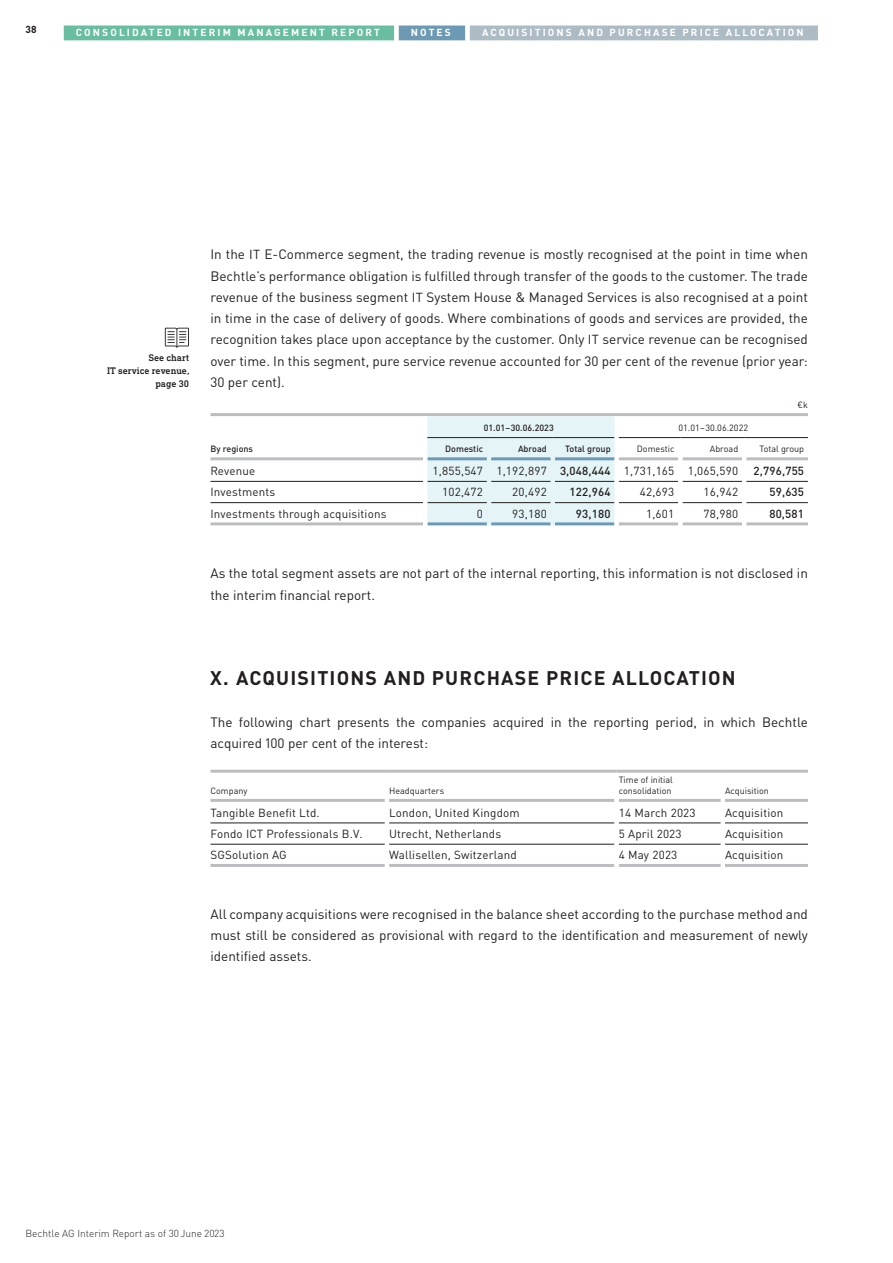
<style>
.page{position:relative;width:893px;height:1263px;background:#fff}
.page>*{position:absolute;margin:0;border:0;box-sizing:border-box;transform-origin:0 0}
.t1{font:700 19.5px "Bechtle DIN";letter-spacing:.06em;color:#231f20}
.t2{font:13.5px/21.3px "Bechtle DIN";color:#231f20;text-align:justify}
.t3{font:11.7px "Bechtle DIN";letter-spacing:.015em;color:#231f20}
.t4{font:500 11.7px "Bechtle DIN";letter-spacing:.015em;color:#231f20}
.t5{font:700 10.2px "Bechtle DIN";letter-spacing:.21em;color:#fff}
.t6{font:300 10.2px "DIN Pro";color:#231f20}
.t7{font:700 10.2px "Bechtle DIN";color:#231f20}
.t8{font:500 9.75px/12.8px "DIN Next Slab Pro";color:#231f20;text-align:right}
.t9{font:9px/10.6px "Bechtle DIN";color:#231f20}
.t10{font:500 9px "Bechtle DIN";color:#231f20}
.s1{font-size:12.9px}
.s2{font-weight:500}
</style>
<div class="page">
<svg style="left:165px;top:328px;width:24px;height:20px"></svg>
<hr style="left:210px;top:413px;width:598px;height:3px;background:#bcbdc0">
<div style="left:427px;top:416px;width:187px;height:106px;background:#e4f4f7"></div>
<hr style="left:427px;top:502px;width:60px;height:1px;background:#231f20">
<hr style="left:491px;top:502px;width:60px;height:1px;background:#231f20">
<hr style="left:555px;top:502px;width:59px;height:1px;background:#231f20">
<hr style="left:427px;top:522px;width:60px;height:3px;background:#6c99b3">
<hr style="left:491px;top:522px;width:60px;height:3px;background:#6c99b3">
<hr style="left:555px;top:522px;width:59px;height:3px;background:#6c99b3">
<hr style="left:487px;top:459px;width:4px;height:22px;background:#e4f4f7">
<hr style="left:551px;top:459px;width:4px;height:22px;background:#e4f4f7">
<hr style="left:427px;top:481px;width:60px;height:1px;background:#231f20">
<hr style="left:491px;top:481px;width:60px;height:1px;background:#231f20">
<hr style="left:555px;top:481px;width:59px;height:1px;background:#231f20">
<hr style="left:487px;top:481px;width:4px;height:22px;background:#e4f4f7">
<hr style="left:551px;top:481px;width:4px;height:22px;background:#e4f4f7">
<hr style="left:487px;top:503px;width:4px;height:22px;background:#e4f4f7">
<hr style="left:551px;top:503px;width:4px;height:22px;background:#e4f4f7">
<hr style="left:210px;top:522px;width:213px;height:3px;background:#bcbdc0">
<hr style="left:210px;top:457px;width:213px;height:3px;background:#bcbdc0">
<hr style="left:619px;top:457px;width:59px;height:3px;background:#bcbdc0">
<hr style="left:682px;top:457px;width:60px;height:3px;background:#bcbdc0">
<hr style="left:746px;top:457px;width:62px;height:3px;background:#bcbdc0">
<hr style="left:427px;top:457px;width:60px;height:3px;background:#6c99b3">
<hr style="left:491px;top:457px;width:60px;height:3px;background:#6c99b3">
<hr style="left:555px;top:457px;width:59px;height:3px;background:#6c99b3">
<hr style="left:487px;top:438px;width:4px;height:21px;background:#e4f4f7">
<hr style="left:551px;top:438px;width:4px;height:21px;background:#e4f4f7">
<hr style="left:619px;top:522px;width:59px;height:3px;background:#bcbdc0">
<hr style="left:682px;top:522px;width:60px;height:3px;background:#bcbdc0">
<hr style="left:746px;top:522px;width:62px;height:3px;background:#bcbdc0">
<hr style="left:210px;top:481px;width:213px;height:1px;background:#231f20">
<hr style="left:210px;top:502px;width:213px;height:1px;background:#231f20">
<hr style="left:619px;top:481px;width:59px;height:1px;background:#231f20">
<hr style="left:682px;top:481px;width:60px;height:1px;background:#231f20">
<hr style="left:746px;top:481px;width:62px;height:1px;background:#231f20">
<hr style="left:619px;top:502px;width:59px;height:1px;background:#231f20">
<hr style="left:682px;top:502px;width:60px;height:1px;background:#231f20">
<hr style="left:746px;top:502px;width:62px;height:1px;background:#231f20">
<hr style="left:427px;top:437px;width:62px;height:1px;background:#231f20">
<hr style="left:489px;top:437px;width:64px;height:1px;background:#231f20">
<hr style="left:553px;top:437px;width:61px;height:1px;background:#231f20">
<hr style="left:619px;top:437px;width:61px;height:1px;background:#231f20">
<hr style="left:680px;top:437px;width:64px;height:1px;background:#231f20">
<hr style="left:744px;top:437px;width:64px;height:1px;background:#231f20">
<hr style="left:210px;top:799px;width:175px;height:3px;background:#bcbdc0">
<hr style="left:389px;top:799px;width:225px;height:3px;background:#bcbdc0">
<hr style="left:619px;top:799px;width:102px;height:3px;background:#bcbdc0">
<hr style="left:725px;top:799px;width:83px;height:3px;background:#bcbdc0">
<hr style="left:210px;top:864px;width:175px;height:3px;background:#bcbdc0">
<hr style="left:389px;top:864px;width:225px;height:3px;background:#bcbdc0">
<hr style="left:619px;top:864px;width:102px;height:3px;background:#bcbdc0">
<hr style="left:725px;top:864px;width:83px;height:3px;background:#bcbdc0">
<hr style="left:210px;top:770px;width:177px;height:3px;background:#bcbdc0">
<hr style="left:387px;top:770px;width:230px;height:3px;background:#bcbdc0">
<hr style="left:617px;top:770px;width:106px;height:3px;background:#bcbdc0">
<hr style="left:723px;top:770px;width:85px;height:3px;background:#bcbdc0">
<hr style="left:210px;top:823px;width:175px;height:1px;background:#231f20">
<hr style="left:210px;top:844px;width:175px;height:1px;background:#231f20">
<hr style="left:389px;top:823px;width:225px;height:1px;background:#231f20">
<hr style="left:389px;top:844px;width:225px;height:1px;background:#231f20">
<hr style="left:619px;top:823px;width:102px;height:1px;background:#231f20">
<hr style="left:619px;top:844px;width:102px;height:1px;background:#231f20">
<hr style="left:725px;top:823px;width:83px;height:1px;background:#231f20">
<hr style="left:725px;top:844px;width:83px;height:1px;background:#231f20">
<div style="left:64px;top:26px;width:330px;height:14px;background:#69bda0"></div>
<div style="left:399px;top:26px;width:66px;height:14px;background:#6c99b3"></div>
<div style="left:470px;top:26px;width:348px;height:14px;background:#acbbc4"></div>
<p class="t7" style="left:26px;top:21px;width:12px">38</p>
<p class="t5" style="left:76px;top:24px;width:305px">CONSOLIDATED INTERIM MANAGEMENT REPORT</p>
<p class="t5" style="left:411px;top:24px;width:41px">NOTES</p>
<p class="t5" style="left:482px;top:24px;width:17px">ACQUISITIONS</p>
<p class="t5" style="left:578px;top:24px;width:9px">AND</p>
<p class="t5" style="left:609px;top:24px;width:18px">PURCHASE</p>
<p class="t5" style="left:682px;top:24px;width:17px">PRICE</p>
<p class="t5" style="left:726px;top:24px;width:17px">ALLOCATION</p>
<p class="t8" style="left:107px;top:352px;width:84px">See chart<br>IT service revenue, page 30</p>
<p class="t2" style="left:210px;top:243px;width:599px">In the <span class="s1">IT</span> E-Commerce segment, the trading revenue is mostly recognised at the point in time when Bechtle’s performance obligation is fulfilled through transfer of the goods to the customer. The trade revenue of the business segment <span class="s1">IT</span> System House &amp; Managed Services is also recognised at a point in time in the case of delivery of goods. Where combinations of goods and services are provided, the recognition takes place upon acceptance by the customer. Only <span class="s1">IT</span> service revenue can be recognised over time. In this segment, pure service revenue accounted for 30 per cent of the revenue (prior year:<br>30 per cent).</p>
<p class="t10" style="left:484px;top:421px;width:71px">01.01–30.06.2023</p>
<p class="t9" style="left:678px;top:422px;width:71px">01.01–30.06.2022</p>
<p class="t9" style="left:797px;top:399px;width:12px">€k</p>
<p class="t10" style="left:210px;top:442px;width:44px">By regions</p>
<p class="t10" style="left:445px;top:442px;width:39px">Domestic</p>
<p class="t10" style="left:518px;top:442px;width:30px">Abroad</p>
<p class="t10" style="left:565px;top:442px;width:47px">Total group</p>
<p class="t9" style="left:637px;top:443px;width:39px">Domestic</p>
<p class="t9" style="left:710px;top:443px;width:30px">Abroad</p>
<p class="t9" style="left:759px;top:443px;width:46px">Total group</p>
<p class="t3" style="left:210px;top:462px;width:46px">Revenue</p>
<p class="t3" style="left:433px;top:462px;width:307px">1,855,547 1,192,897 <span class="s2">3,048,444</span> 1,731,165 1,065,590</p>
<p class="t4" style="left:753px;top:461px;width:52px">2,796,755</p>
<p class="t3" style="left:210px;top:483px;width:66px">Investments</p>
<p class="t3" style="left:442px;top:483px;width:42px">102,472</p>
<p class="t3" style="left:512px;top:483px;width:36px">20,492</p>
<p class="t4" style="left:570px;top:482px;width:42px">122,964</p>
<p class="t3" style="left:640px;top:483px;width:36px">42,693</p>
<p class="t3" style="left:704px;top:483px;width:36px">16,942</p>
<p class="t4" style="left:769px;top:482px;width:36px">59,635</p>
<p class="t3" style="left:210px;top:504px;width:178px">Investments through acquisitions</p>
<p class="t3" style="left:477px;top:504px;width:8px">0</p>
<p class="t3" style="left:512px;top:504px;width:36px">93,180</p>
<p class="t4" style="left:576px;top:504px;width:36px">93,180</p>
<p class="t3" style="left:646px;top:504px;width:30px">1,601</p>
<p class="t3" style="left:704px;top:504px;width:36px">78,980</p>
<p class="t4" style="left:769px;top:504px;width:36px">80,581</p>
<p class="t2" style="left:210px;top:561px;width:599px">As the total segment assets are not part of the internal reporting, this information is not disclosed in the interim financial report.</p>
<h1 class="t1" style="left:210px;top:661px;width:527px">X. ACQUISITIONS AND PURCHASE PRICE ALLOCATION</h1>
<p class="t2" style="left:210px;top:710px;width:599px">The following chart presents the companies acquired in the reporting period, in which Bechtle acquired 100 per cent of the interest:</p>
<p class="t9" style="left:210px;top:784px;width:39px">Company</p>
<p class="t9" style="left:389px;top:784px;width:57px">Headquarters</p>
<p class="t9" style="left:619px;top:774px;width:56px">Time of initial consolidation</p>
<p class="t9" style="left:725px;top:784px;width:45px">Acquisition</p>
<p class="t3" style="left:210px;top:803px;width:111px">Tangible Benefit Ltd.</p>
<p class="t3" style="left:389px;top:803px;width:132px">London, United Kingdom</p>
<p class="t3" style="left:619px;top:803px;width:79px">14 March 2023</p>
<p class="t3" style="left:725px;top:803px;width:60px">Acquisition</p>
<p class="t3" style="left:210px;top:824px;width:154px">Fondo ICT Professionals B.V.</p>
<p class="t3" style="left:389px;top:824px;width:114px">Utrecht, Netherlands</p>
<p class="t3" style="left:619px;top:824px;width:65px">5 April 2023</p>
<p class="t3" style="left:725px;top:824px;width:60px">Acquisition</p>
<p class="t3" style="left:210px;top:846px;width:78px">SGSolution AG</p>
<p class="t3" style="left:389px;top:846px;width:129px">Wallisellen, Switzerland</p>
<p class="t3" style="left:619px;top:846px;width:60px">4 May 2023</p>
<p class="t3" style="left:725px;top:846px;width:60px">Acquisition</p>
<p class="t2" style="left:210px;top:902px;width:599px">All company acquisitions were recognised in the balance sheet according to the purchase method and must still be considered as provisional with regard to the identification and measurement of newly identified assets.</p>
<p class="t6" style="left:26px;top:1226px;width:200px">Bechtle AG Interim Report as of 30June 2023</p>
</div>
